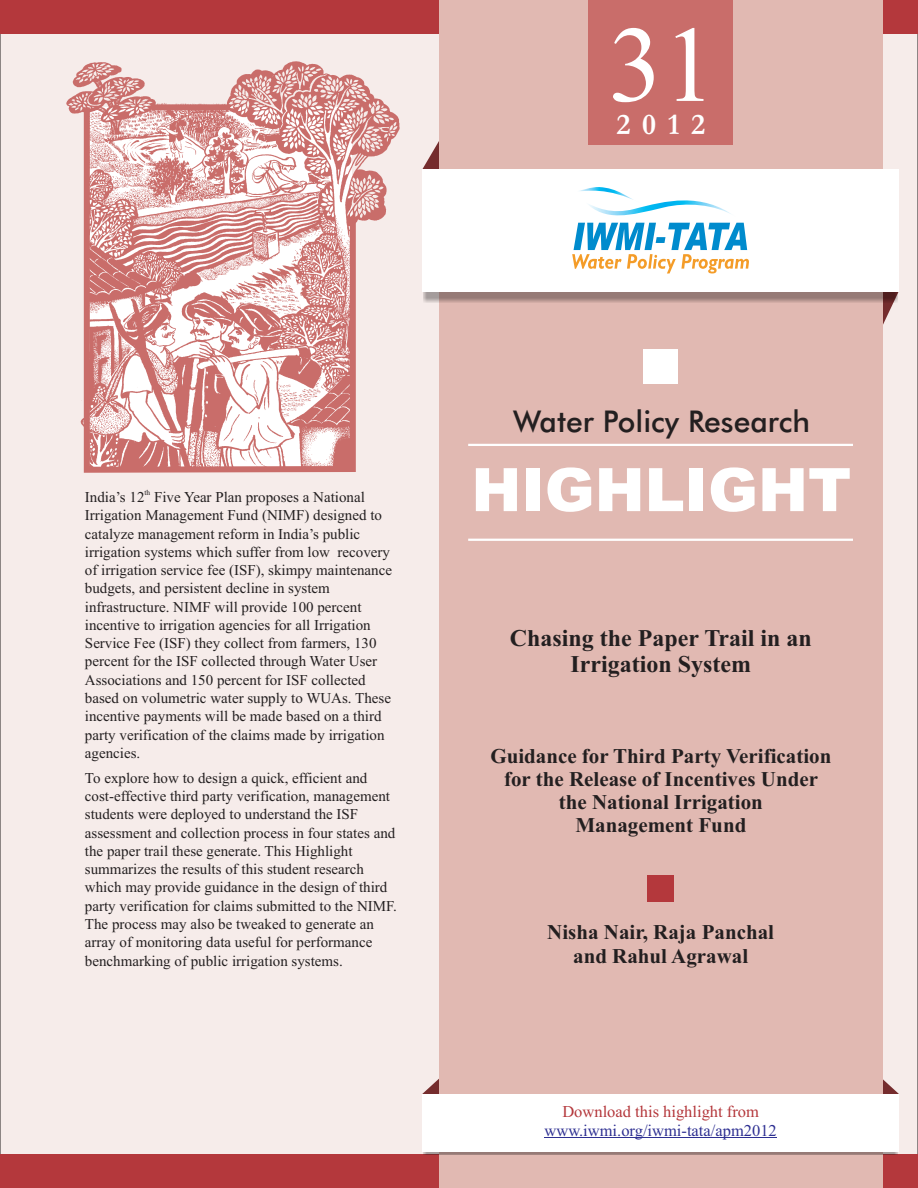
<style>
.page{position:relative;width:918px;height:1188px;background:#fff}
.page>*{position:absolute;margin:0;border:0;box-sizing:border-box;transform-origin:0 0}
.t1{font:108px "Times New Roman";color:#fff}
.t2{font:900 60px "Arial";color:#fff}
.t3{font:500 30px "Futura BT";color:#231f20}
.t4{font:700 30px "Garamond";color:#fff}
.t5{font:700 24px/26.5px "Times New Roman";color:#231f20;text-align:center}
.t6{font:700 21px/23.2px "Times New Roman";color:#231f20;text-align:center}
.t7{font:16.5px "Times New Roman";color:#2e3092}
.t8{font:16.5px "Times New Roman";color:#b4383c}
.t9{font:15px/18.3px "Times New Roman";color:#231f20}
.t10{font:7.5px "Times New Roman";color:#231f20}
</style>
<div class="page">
<div style="left:0;top:33px;width:918px;height:1122px;background:#f6ecea"></div>
<div style="left:0;top:1155px;width:918px;height:33px;background:#b4383c"></div>
<svg style="left:422px;top:129px;width:17px;height:40px"></svg>
<svg style="left:422px;top:1065px;width:17px;height:29px"></svg>
<svg style="left:882px;top:1065px;width:17px;height:29px"></svg>
<svg style="left:882px;top:291px;width:17px;height:50px"></svg>
<div style="left:0;top:0;width:918px;height:33px;background:#b4383c"></div>
<div style="left:439px;top:0;width:443px;height:1188px;background:#e1b9b2"></div>
<div style="left:648px;top:876px;width:26px;height:26px;background:#b4383c"></div>
<hr style="left:468px;top:444px;width:385px;height:2px;background:#fff">
<hr style="left:468px;top:539px;width:385px;height:2px;background:#fff">
<div style="left:643px;top:349px;width:35px;height:35px;background:#fff"></div>
<div style="left:588px;top:0;width:145px;height:145px;background:#c96d6a"></div>
<div style="left:423px;top:172px;width:475px;height:131px;background:#231f20;opacity:.39"></div>
<div style="left:422px;top:169px;width:477px;height:122px;background:#fff"></div>
<div style="left:423px;top:1109px;width:475px;height:46px;background:#231f20;opacity:.39"></div>
<div style="left:422px;top:1094px;width:477px;height:57px;background:#fff"></div>
<svg style="left:572px;top:187px;width:177px;height:86px"></svg>
<hr style="left:545px;top:1137px;width:232px;height:1px;background:#2e3092">
<img style="left:48px;top:48px;width:355px;height:422px">
<svg style="left:81px;top:101px;width:278px;height:375px"></svg>
<h1 class="t1" style="left:609px;top:26px;width:109px">31</h1>
<h3 class="t4" style="left:616px;top:115px;width:90px">2012</h3>
<p class="t10" style="left:145px;top:489px;width:7px">th</p>
<p class="t9" style="left:85px;top:489px;width:309px">India’s 12 Five Year Plan proposes a National Irrigation Management Fund (NIMF) designed to catalyze management reform in India’s public irrigation systems which suffer from low recovery of irrigation service fee (ISF), skimpy maintenance budgets, and persistent decline in system infrastructure. NIMF will provide 100 percent incentive to irrigation agencies for all Irrigation Service Fee (ISF) they collect from farmers, 130 percent for the ISF collected through Water User Associations and 150 percent for ISF collected based on volumetric water supply to WUAs. These incentive payments will be made based on a third party verification of the claims made by irrigation agencies.</p>
<p class="t9" style="left:85px;top:770px;width:314px">To explore how to design a quick, efficient and cost-effective third party verification, management students were deployed to understand the ISF assessment and collection process in four states and the paper trail these generate. This Highlight summarizes the results of this student research which may provide guidance in the design of third party verification for claims submitted to the NIMF.<br>The process may also be tweaked to generate an array of monitoring data useful for performance benchmarking of public irrigation systems.</p>
<h3 class="t3" style="left:513px;top:409px;width:299px">Water Policy Research</h3>
<h2 class="t2" style="left:471px;top:468px;width:381px">HIGHLIGHT</h2>
<h3 class="t5" style="left:510px;top:627px;width:304px">Chasing the Paper Trail in an<br>Irrigation System</h3>
<h3 class="t6" style="left:490px;top:746px;width:343px">Guidance for Third Party Verification for the Release of Incentives Under the National Irrigation<br>Management Fund</h3>
<h3 class="t6" style="left:547px;top:923px;width:228px">Nisha Nair, Raja Panchal and Rahul Agrawal</h3>
<p class="t8" style="left:562px;top:1106px;width:198px">Download this highlight from</p>
<p class="t7" style="left:545px;top:1124px;width:234px">www.iwmi.org/iwmi-tata/apm2012</p>
</div>
